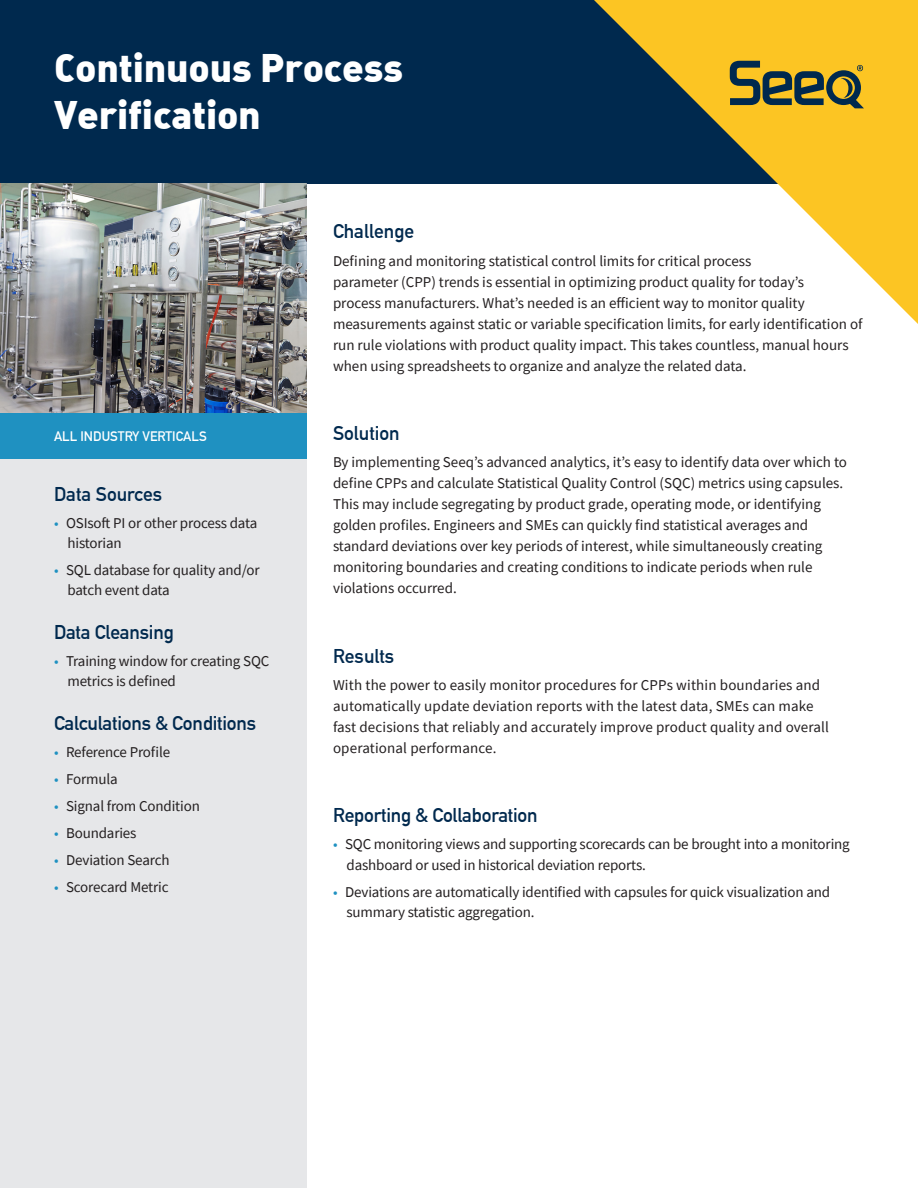
<style>
.page{position:relative;width:918px;height:1188px;background:#fff}
.page>*{position:absolute;margin:0;border:0;box-sizing:border-box;transform-origin:0 0}
.t1{font:900 39px/46.8px "DIN Alternate";letter-spacing:-.005em;color:#fff}
.t2{font:700 19.5px "DIN Alternate";letter-spacing:-.01em;color:#00294e}
.t3{font:15px/21px "Source Sans Pro";color:#231f20}
.t4{font:700 13.5px "DIN Alternate";color:#fff}
.s1{color:#1f91c1}
</style>
<div class="page">
<div style="left:0;top:183px;width:306px;height:1005px;background:#e6e7e9"></div>
<div style="left:0;top:412px;width:306px;height:47px;background:#1f91c1"></div>
<div style="left:0;top:0;width:918px;height:183px;background:#00294e"></div>
<svg style="left:594px;top:0;width:324px;height:324px"></svg>
<svg style="left:730px;top:61px;width:134px;height:47px"></svg>
<img style="left:0;top:184px;width:306px;height:228px">
<p class="t1" style="left:54px;top:43px;width:351px">Continuous Process<br>Verification</p>
<p class="t4" style="left:54px;top:426px;width:154px">ALL INDUSTRY VERTICALS</p>
<p class="t2" style="left:54px;top:479px;width:110px">Data Sources</p>
<p class="t3" style="left:68px;top:513px;width:191px;line-height:20.2px;text-indent:-14px"><span class="s1">•</span> OSIsoft PI or other process data historian</p>
<p class="t3" style="left:68px;top:560px;width:194px;line-height:20.2px;text-indent:-14px"><span class="s1">•</span> SQL database for quality and/or batch event data</p>
<p class="t2" style="left:54px;top:617px;width:121px">Data Cleansing</p>
<p class="t3" style="left:68px;top:651px;width:203px;line-height:20.2px;text-indent:-14px"><span class="s1">•</span> Training window for creating SQC metrics is defined</p>
<p class="t2" style="left:54px;top:708px;width:204px">Calculations &amp; Conditions</p>
<p class="t3" style="left:54px;top:741px;width:118px"><span class="s1">•</span> Reference Profile</p>
<p class="t3" style="left:54px;top:768px;width:65px"><span class="s1">•</span> Formula</p>
<p class="t3" style="left:54px;top:795px;width:147px"><span class="s1">•</span> Signal from Condition</p>
<p class="t3" style="left:54px;top:822px;width:84px"><span class="s1">•</span> Boundaries</p>
<p class="t3" style="left:54px;top:849px;width:117px"><span class="s1">•</span> Deviation Search</p>
<p class="t3" style="left:54px;top:876px;width:116px"><span class="s1">•</span> Scorecard Metric</p>
<p class="t2" style="left:333px;top:216px;width:83px">Challenge</p>
<p class="t3" style="left:333px;top:250px;width:531px">Defining and monitoring statistical control limits for critical process<br>parameter (CPP) trends is essential in optimizing product quality for today’s<br>process manufacturers. What’s needed is an efficient way to monitor quality measurements against static or variable specification limits, for early identification of run rule violations with product quality impact. This takes countless, manual hours when using spreadsheets to organize and analyze the related data.</p>
<p class="t2" style="left:333px;top:418px;width:68px">Solution</p>
<p class="t3" style="left:333px;top:452px;width:516px">By implementing Seeq’s advanced analytics, it’s easy to identify data over which to define CPPs and calculate Statistical Quality Control (SQC) metrics using capsules.<br>This may include segregating by product grade, operating mode, or identifying golden profiles. Engineers and SMEs can quickly find statistical averages and standard deviations over key periods of interest, while simultaneously creating monitoring boundaries and creating conditions to indicate periods when rule violations occurred.</p>
<p class="t2" style="left:333px;top:641px;width:63px">Results</p>
<p class="t3" style="left:333px;top:675px;width:498px">With the power to easily monitor procedures for CPPs within boundaries and automatically update deviation reports with the latest data, SMEs can make fast decisions that reliably and accurately improve product quality and overall operational performance.</p>
<p class="t2" style="left:333px;top:801px;width:206px">Reporting &amp; Collaboration</p>
<p class="t3" style="left:346px;top:834px;width:505px;line-height:20.2px;text-indent:-14px"><span class="s1">•</span> SQC monitoring views and supporting scorecards can be brought into a monitoring dashboard or used in historical deviation reports.</p>
<p class="t3" style="left:346px;top:881px;width:485px;line-height:20.2px;text-indent:-14px"><span class="s1">•</span> Deviations are automatically identified with capsules for quick visualization and summary statistic aggregation.</p>
</div>
